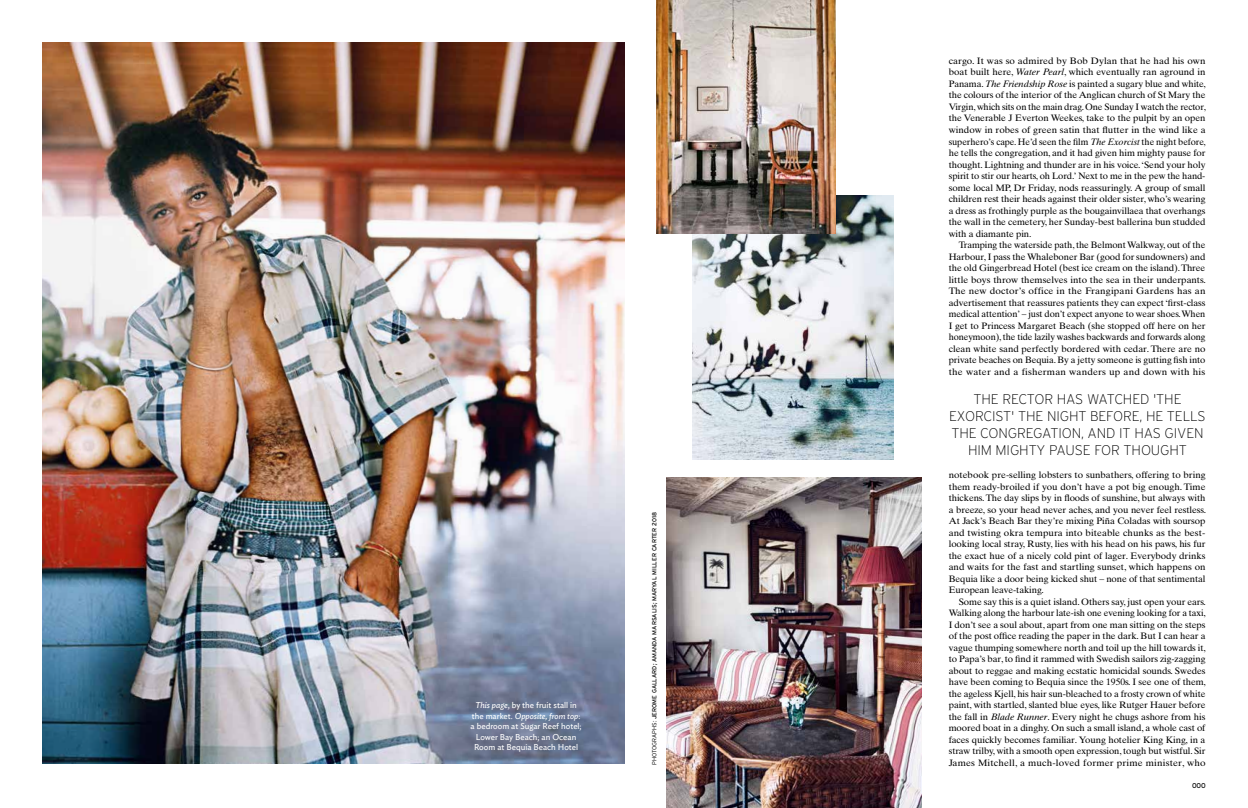
<style>
.page{position:relative;width:1248px;height:808px;background:#fff}
.page>*{position:absolute;margin:0;border:0;box-sizing:border-box;transform-origin:0 0}
.t1{font:200 14px/17px "Interstate";letter-spacing:-.01em;color:#000;text-align:center}
.t2{font:9.3px/11.5px "Times Ten";letter-spacing:-.01em;color:#000;text-align:justify}
.t3{font:9.3px/11.5px "Times Ten";letter-spacing:-.01em;color:#000;text-align:justify;scale:1.05 1}
.t4{font:9.3px/11.5px "Times Ten";letter-spacing:-.01em;color:#000;text-align:justify;scale:1.04 1}
.t5{font:8.5px/10.5px "Ideal Sans";color:#fff;text-align:center}
.t6{font:7px "Interstate";color:#000}
.t7{font:6px "Interstate";color:#000}
.s1{font-style:italic}
.s2{font-weight:300}
</style>
<div class="page">
<img style="left:692px;top:196px;width:201px;height:263px">
<img style="left:666px;top:477px;width:255px;height:331px">
<img style="left:43px;top:43px;width:581px;height:720px">
<img style="left:656px;top:0;width:179px;height:233px">
<p class="t5" style="left:470px;top:700px;width:112px"><span class="s1">This page</span>, by the fruit stall in the market. <span class="s1">Opposite, from top</span>: a bedroom at Sugar Reef hotel;<br>Lower Bay Beach; an Ocean<br>Room at Bequia Beach Hotel</p>
<p class="t7" style="left:650px;top:765px;width:254px;rotate:-90deg"><span class="s2">PHOTOGRAPHS:</span> JEROME GALLARD; AMANDA MARSALIS; MARYAL MILLER CARTER 2018</p>
<p class="t3" style="left:948px;top:55px;width:246px">cargo. It was so admired by Bob Dylan that he had his own boat built here, <span class="s1">Water Pearl</span>, which eventually ran aground in Panama. <span class="s1">The Friendship Rose</span> is painted a sugary blue and white, the colours of the interior of the Anglican church of St Mary the Virgin, which sits on the main drag. One Sunday I watch the rector, the Venerable J Everton Weekes, take to the pulpit by an open window in robes of green satin that flutter in the wind like a superhero’s cape. He’d seen the film <span class="s1">The Exorcist</span> the night before, he tells the congregation, and it had given him mighty pause for thought. Lightning and thunder are in his voice. ‘Send your holy spirit to stir our hearts, oh Lord.’ Next to me in the pew the hand&shy;some local MP, Dr Friday, nods reassuringly. A group of small children rest their heads against their older sister, who’s wearing a dress as frothingly purple as the bougainvillaea that overhangs the wall in the cemetery, her Sunday-best ballerina bun studded with a diamante pin.</p>
<p class="t2" style="left:948px;top:239px;width:259px;text-indent:10px">Tramping the waterside path, the Belmont Walkway, out of the Harbour, I pass the Whaleboner Bar (good for sundowners) and the old Gingerbread Hotel (best ice cream on the island). Three little boys throw themselves into the sea in their underpants.<br>The new doctor’s office in the Frangipani Gardens has an advertisement that reassures patients they can expect ‘first-class medical attention’ – just don’t expect anyone to wear shoes. When I get to Princess Margaret Beach (she stopped off here on her honeymoon), the tide lazily washes backwards and forwards along clean white sand perfectly bordered with cedar. There are no private beaches on Bequia. By a jetty someone is gutting fish into the water and a fisherman wanders up and down with his</p>
<h1 class="t1" style="left:949px;top:390px;width:258px">THE RECTOR HAS WATCHED 'THE<br>EXORCIST' THE NIGHT BEFORE, HE TELLS<br>THE CONGREGATION, AND IT HAS GIVEN<br>HIM MIGHTY PAUSE FOR THOUGHT</h1>
<p class="t4" style="left:948px;top:469px;width:249px">notebook pre-selling lobsters to sunbathers, offering to bring them ready-broiled if you don’t have a pot big enough. Time thickens. The day slips by in floods of sunshine, but always with a breeze, so your head never aches, and you never feel restless.<br>At Jack’s Beach Bar they’re mixing Piña Coladas with soursop and twisting okra tempura into biteable chunks as the best&shy;looking local stray, Rusty, lies with his head on his paws, his fur the exact hue of a nicely cold pint of lager. Everybody drinks and waits for the fast and startling sunset, which happens on Bequia like a door being kicked shut – none of that sentimental European leave-taking.</p>
<p class="t2" style="left:948px;top:596px;width:259px;text-indent:10px">Some say this is a quiet island. Others say, just open your ears.<br>Walking along the harbour late-ish one evening looking for a taxi, I don’t see a soul about, apart from one man sitting on the steps of the post office reading the paper in the dark. But I can hear a vague thumping somewhere north and toil up the hill towards it, to Papa’s bar, to find it rammed with Swedish sailors zig-zagging about to reggae and making ecstatic homicidal sounds. Swedes have been coming to Bequia since the 1950s. I see one of them, the ageless Kjell, his hair sun-bleached to a frosty crown of white paint, with startled, slanted blue eyes, like Rutger Hauer before the fall in <span class="s1">Blade Runner</span>. Every night he chugs ashore from his moored boat in a dinghy. On such a small island, a whole cast of faces quickly becomes familiar. Young hotelier King King, in a straw trilby, with a smooth open expression, tough but wistful. Sir James Mitchell, a much-loved former prime minister, who</p>
<p class="t6" style="left:1191px;top:781px;width:15px">000</p>
</div>
